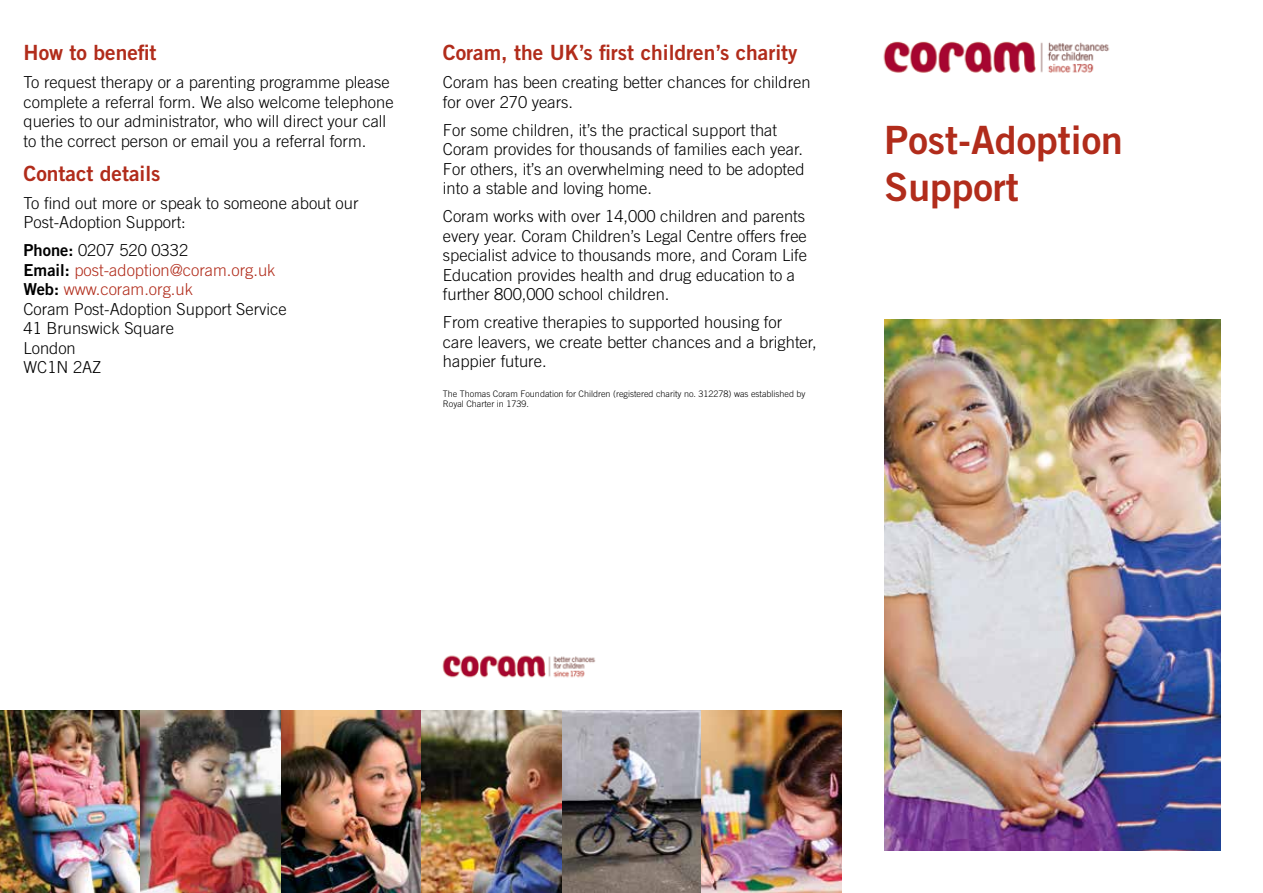
<style>
.page{position:relative;width:1263px;height:893px;background:#fff}
.page>*{position:absolute;margin:0;border:0;box-sizing:border-box;transform-origin:0 0}
.t1{font:39px/46.8px "Trade Gothic Bold Two";color:#b12c1b}
.t2{font:21px "Trade Gothic Bold Two";color:#b12c1b}
.t3{font:300 16.5px/19.5px "Trade Gothic";color:#000}
.t4{font:300 9px/10.8px "Trade Gothic";color:#000}
.s1{font-family:"Trade Gothic Bold Two";font-weight:400}
.s2{color:#b12c1b}
</style>
<div class="page">
<img style="left:883px;top:41px;width:227px;height:32px">
<img style="left:884px;top:320px;width:336px;height:530px">
<img style="left:442px;top:655px;width:154px;height:23px">
<img style="left:0;top:710px;width:842px;height:183px">
<p class="t2" style="left:24px;top:40px;width:134px">How to benefit</p>
<p class="t3" style="left:24px;top:73px;width:372px">To request therapy or a parenting programme please complete a referral form. We also welcome telephone queries to our administrator, who will direct your call to the correct person or email you a referral form.</p>
<p class="t2" style="left:24px;top:160px;width:139px">Contact details</p>
<p class="t3" style="left:24px;top:193px;width:336px">To find out more or speak to someone about our<br>Post-Adoption Support:</p>
<p class="t3" style="left:24px;top:240px;width:265px"><span class="s1">Phone:</span> 0207 520 0332<br><span class="s1">Email:</span> <span class="s2">post-adoption@coram.org.uk<br></span><span class="s1">Web:</span> <span class="s2">www.coram.org.uk<br></span>Coram Post-Adoption Support Service<br>41 Brunswick Square<br>London<br>WC1N 2AZ</p>
<p class="t2" style="left:443px;top:40px;width:356px">Coram, the UK’s first children’s charity</p>
<p class="t3" style="left:443px;top:73px;width:369px">Coram has been creating better chances for children for over 270 years.</p>
<p class="t3" style="left:443px;top:120px;width:363px">For some children, it’s the practical support that Coram provides for thousands of families each year.<br>For others, it’s an overwhelming need to be adopted into a stable and loving home.</p>
<p class="t3" style="left:443px;top:207px;width:365px">Coram works with over 14,000 children and parents every year. Coram Children’s Legal Centre offers free specialist advice to thousands more, and Coram Life Education provides health and drug education to a further 800,000 school children.</p>
<p class="t3" style="left:443px;top:313px;width:375px">From creative therapies to supported housing for<br>care leavers, we create better chances and a brighter, happier future.</p>
<p class="t4" style="left:443px;top:388px;width:364px">The Thomas Coram Foundation for Children (registered charity no. 312278) was established by<br>Royal Charter in 1739.</p>
<h1 class="t1" style="left:884px;top:116px;width:240px">Post-Adoption<br>Support</h1>
</div>
